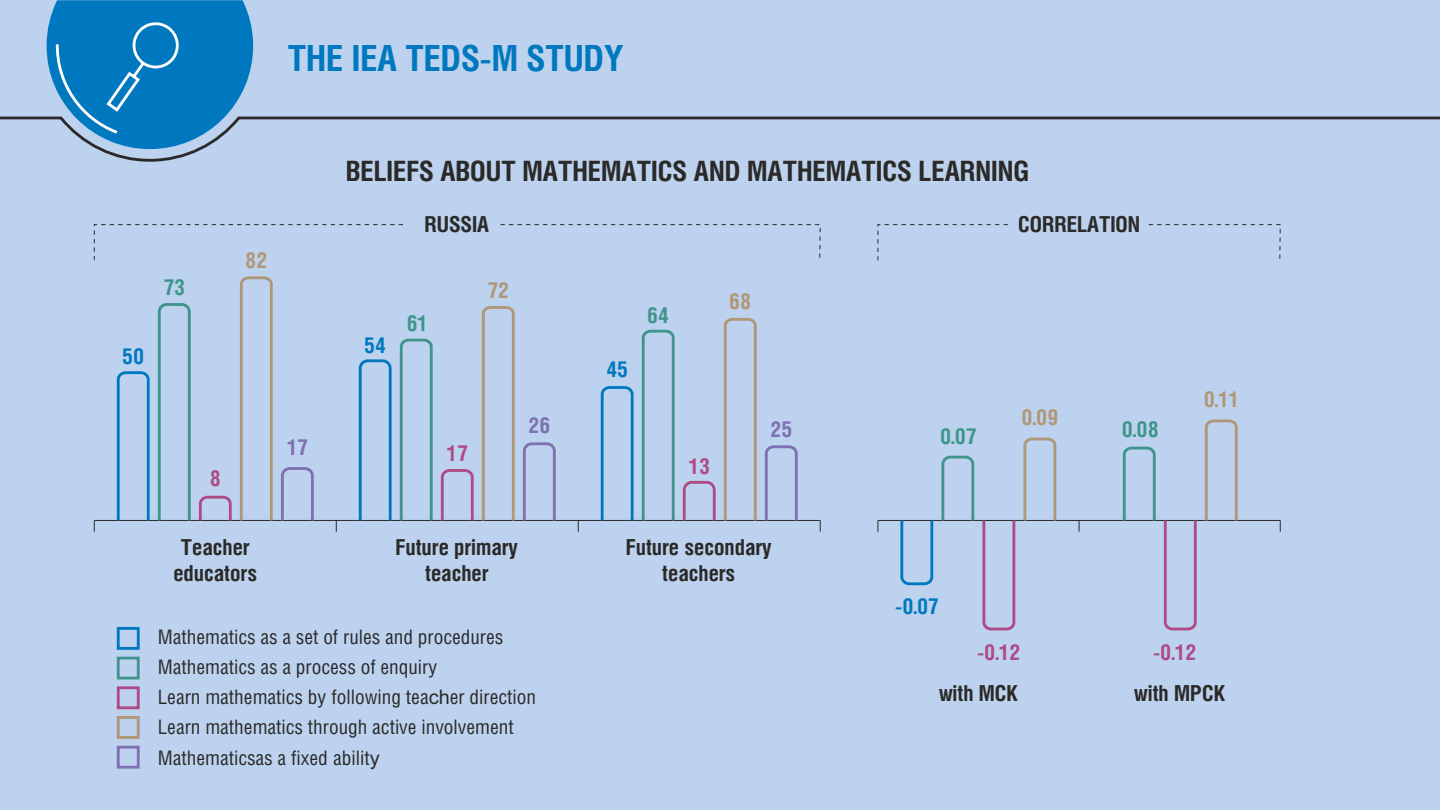
<style>
.page{position:relative;width:1440px;height:810px;background:#bcd2ee}
.page>*{position:absolute;margin:0;border:0;box-sizing:border-box;transform-origin:0 0}
.t1{font:700 36px "Helios Cond";color:#0078bf}
.t2{font:700 28px "Helios Cond";color:#2b2a29}
.t3{font:700 22px/25.6px "Helios Cond";color:#2b2a29;text-align:center}
.t4{font:700 22px "Helios Cond";color:#ae4a84}
.t5{font:700 22px "Helios Cond";color:#3f958b}
.t6{font:700 22px "Helios Cond";color:#af9778}
.t7{font:700 22px "Helios Cond";color:#0078bf}
.t8{font:700 22px "Helios Cond";color:#7e71b1}
.t9{font:20px/30.3px "Helios Cond";color:#2b2a29}
.s1{font-family:"Arial"}
</style>
<div class="page">
<h1 class="t1" style="left:288px;top:42px;width:337px">THE IEA TEDS-M STUDY</h1>
<p class="t7" style="left:122px;top:346px;width:24px">50</p>
<p class="t5" style="left:164px;top:277px;width:23px">73</p>
<p class="t6" style="left:245px;top:250px;width:24px">82</p>
<p class="t4" style="left:210px;top:468px;width:13px">8</p>
<p class="t8" style="left:287px;top:437px;width:22px">17</p>
<h2 class="t2" style="left:346px;top:158px;width:685px">BELIEFS ABOUT MATHEMATICS AND MATHEMATICS LEARNING</h2>
<p class="t3" style="left:424px;top:212px;width:66px">RUSSIA</p>
<p class="t3" style="left:1018px;top:212px;width:124px">CORRELATION</p>
<p class="t7" style="left:364px;top:335px;width:23px">54</p>
<p class="t5" style="left:407px;top:313px;width:23px">61</p>
<p class="t6" style="left:488px;top:280px;width:23px">72</p>
<p class="t4" style="left:447px;top:444px;width:22px">17</p>
<p class="t8" style="left:528px;top:415px;width:24px">26</p>
<p class="t7" style="left:606px;top:359px;width:23px">45</p>
<p class="t5" style="left:647px;top:305px;width:23px">64</p>
<p class="t4" style="left:689px;top:457px;width:23px">13</p>
<p class="t6" style="left:729px;top:291px;width:24px">68</p>
<p class="t8" style="left:770px;top:419px;width:24px">25</p>
<p class="t5" style="left:940px;top:427px;width:38px">0.07</p>
<p class="t6" style="left:1022px;top:407px;width:38px">0.09</p>
<p class="t5" style="left:1122px;top:419px;width:39px">0.08</p>
<p class="t6" style="left:1204px;top:390px;width:37px">0.11</p>
<p class="t3" style="left:173px;top:536px;width:85px">Teacher educators</p>
<p class="t3" style="left:396px;top:536px;width:124px">Future primary teacher</p>
<p class="t3" style="left:626px;top:536px;width:147px">Future secondary teachers</p>
<p class="t9" style="left:158px;top:623px;width:380px">Mathematics as a set of rules and procedures Mathematics as a process of enquiry<br>Learn mathematics by following tea<span class="s1">ch</span>er direction Learn mathematics through active involvement Mathematicsas a fixed abilit<span class="s1">y</span></p>
<p class="t7" style="left:895px;top:596px;width:45px">-0.07</p>
<p class="t4" style="left:977px;top:643px;width:45px">-0.12</p>
<p class="t4" style="left:1153px;top:643px;width:45px">-0.12</p>
<p class="t3" style="left:939px;top:681px;width:81px">with MCK</p>
<p class="t3" style="left:1134px;top:681px;width:93px">with MPCK</p>
</div>
